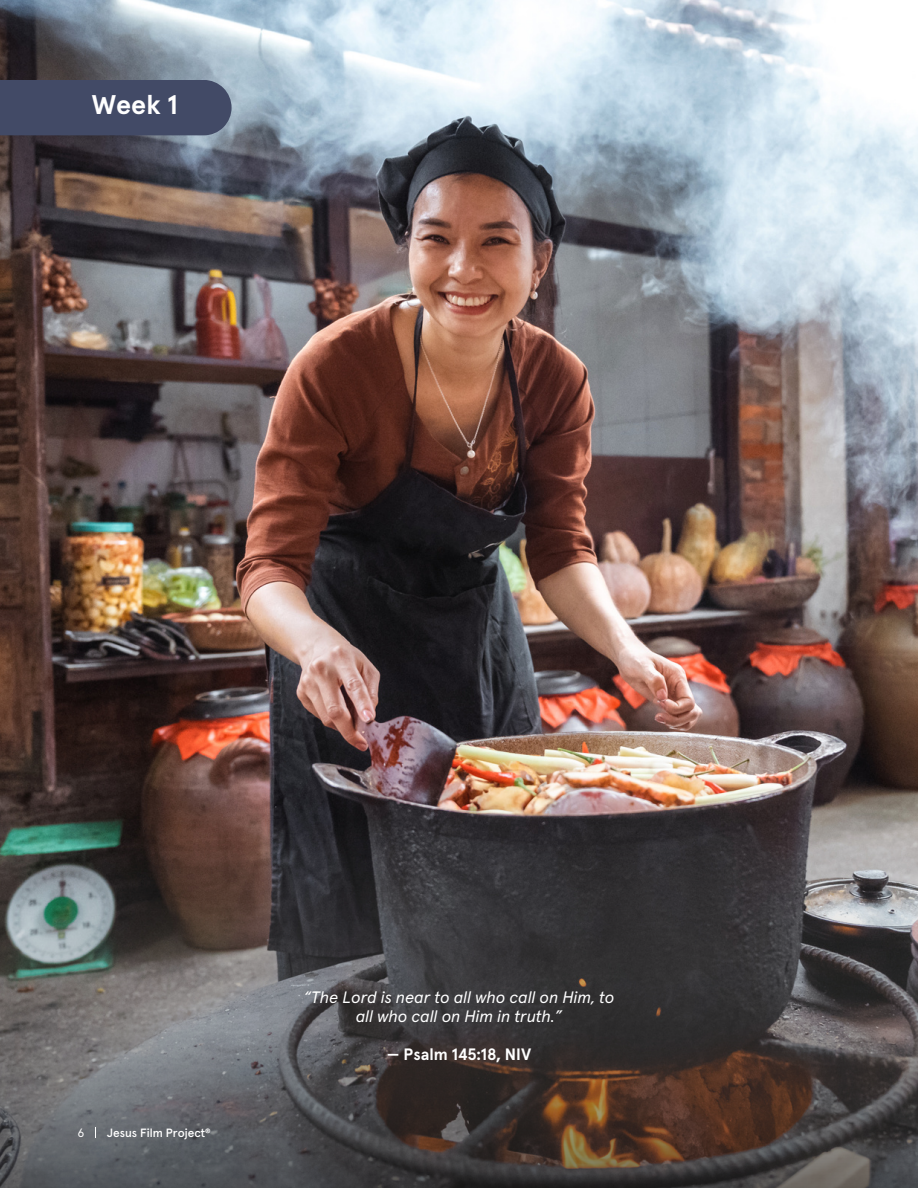
<style>
.page{position:relative;width:918px;height:1188px;background:#fff}
.page>*{position:absolute;margin:0;border:0;box-sizing:border-box;transform-origin:0 0}
.t1{font:700 27px "Apercu Pro";color:#fff}
.t2{font:italic 16.5px/19.2px "Apercu Pro";color:#fff;text-align:center}
.t3{font:700 16.5px "Apercu Pro";color:#fff}
.t4{font:500 12px "Apercu Pro";color:#fff}
.t5{font:12px "Apercu Pro";color:#fff}
.t6{font:700 6.15px "Apercu Pro";color:#fff}
</style>
<div class="page">
<img style="left:0;top:0;width:918px;height:817px">
<svg style="left:0;top:817px;width:918px;height:371px;background:#4d4949"></svg>
<div style="left:0;top:80px;width:232px;height:55px;background:#424a66"></div>
<p class="t1" style="left:92px;top:93px;width:88px">Week 1</p>
<p class="t5" style="left:78px;top:1127px;width:8px">6</p>
<p class="t4" style="left:107px;top:1127px;width:100px">Jesus Film Project</p>
<p class="t6" style="left:205px;top:1128px;width:7px">®</p>
<p class="t2" style="left:303px;top:988px;width:313px">“The Lord is near to all who call on Him, to all who call on Him in truth.”</p>
<p class="t3" style="left:387px;top:1047px;width:146px">— Psalm 145:18, NIV</p>
</div>
